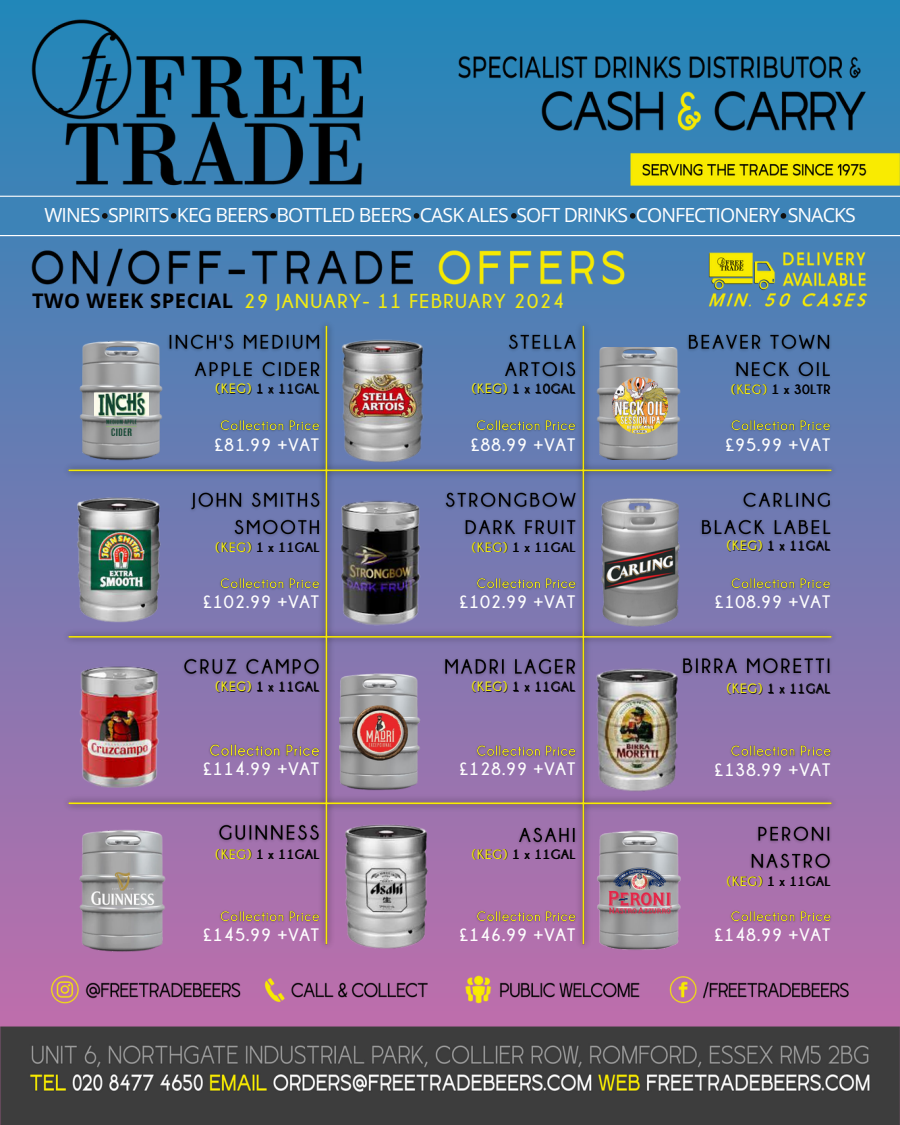
<style>
.page{position:relative;width:900px;height:1125px;background:#fff}
.page>*{position:absolute;margin:0;border:0;box-sizing:border-box;transform-origin:0 0}
.t1{font:700 20.1px "Champagne Limousines";letter-spacing:.08em;color:#f3eb12}
.t2{font:700 20.1px "Open Sans";letter-spacing:.03em;color:#000}
.t3{font:19.5px "Open Sans";letter-spacing:-.045em;color:#fff}
.t4{font:700 18px "Champagne Limousines";letter-spacing:.05em;color:#fefefe}
.t5{font:700 13.5px "Champagne Limousines";letter-spacing:.05em;color:#000}
.s1{color:#f3eb12}
.s2{color:rgb(0 0 0/.75)}
</style>
<div class="page">
<img style="left:0;top:7px;width:900px;height:1118px">
<img style="left:439px;top:486px;width:145px;height:55px">
<img style="left:677px;top:653px;width:164px;height:27px">
<img style="left:511px;top:822px;width:70px;height:28px">
<img style="left:696px;top:486px;width:145px;height:55px">
<img style="left:74px;top:664px;width:88px;height:123px">
<img style="left:594px;top:666px;width:90px;height:128px">
<img style="left:163px;top:328px;width:167px;height:56px">
<img style="left:497px;top:328px;width:89px;height:56px">
<img style="left:337px;top:340px;width:88px;height:123px">
<img style="left:596px;top:348px;width:85px;height:111px">
<img style="left:73px;top:495px;width:91px;height:129px">
<img style="left:594px;top:498px;width:92px;height:129px">
<img style="left:213px;top:819px;width:114px;height:28px">
<img style="left:78px;top:826px;width:92px;height:130px">
<img style="left:339px;top:824px;width:94px;height:127px">
<img style="left:596px;top:829px;width:88px;height:124px">
<img style="left:78px;top:340px;width:86px;height:121px">
<img style="left:336px;top:500px;width:89px;height:126px">
<img style="left:339px;top:671px;width:82px;height:123px">
<img style="left:94px;top:388px;width:54px;height:47px">
<img style="left:612px;top:378px;width:55px;height:55px">
<img style="left:744px;top:820px;width:104px;height:56px">
<img style="left:438px;top:653px;width:144px;height:28px">
<img style="left:683px;top:328px;width:154px;height:56px">
<img style="left:473px;top:742px;width:108px;height:19px">
<img style="left:185px;top:486px;width:142px;height:55px">
<img style="left:728px;top:417px;width:108px;height:19px">
<img style="left:216px;top:574px;width:109px;height:20px">
<img style="left:473px;top:574px;width:108px;height:20px">
<img style="left:728px;top:742px;width:108px;height:19px">
<img style="left:473px;top:907px;width:108px;height:20px">
<img style="left:728px;top:907px;width:108px;height:20px">
<img style="left:728px;top:574px;width:108px;height:20px">
<img style="left:216px;top:417px;width:109px;height:19px">
<img style="left:472px;top:417px;width:109px;height:19px">
<img style="left:178px;top:653px;width:149px;height:28px">
<img style="left:204px;top:740px;width:121px;height:22px">
<img style="left:216px;top:907px;width:109px;height:20px">
<div style="left:32px;top:293px;width:200px;height:16px;background:#517fb5"></div>
<svg style="left:0;top:234px;width:900px;height:2px"></svg>
<div style="left:0;top:197px;width:900px;height:37px;background:#3d83b7"></div>
<hr style="left:0;top:196px;width:900px;height:1px;background:#fff">
<svg style="left:102px;top:213px;width:6px;height:6px"></svg>
<svg style="left:171px;top:213px;width:5px;height:6px"></svg>
<svg style="left:414px;top:213px;width:5px;height:6px"></svg>
<svg style="left:270px;top:213px;width:6px;height:6px"></svg>
<svg style="left:511px;top:213px;width:6px;height:6px"></svg>
<svg style="left:630px;top:213px;width:6px;height:6px"></svg>
<svg style="left:781px;top:213px;width:5px;height:6px"></svg>
<p class="t3" style="left:44px;top:202px;width:813px">WINES SPIRITS KEG BEERS BOTTLED BEERS CASK ALES SOFT DRINKS CONFECTIONERY SNACKS</p>
<h3 class="t2" style="left:32px;top:286px;width:203px">TWO WEEK SPECIAL</h3>
<p class="t1" style="left:244px;top:290px;width:322px">29 JANUARY- 11 FEBRUARY 2024</p>
<h3 class="t5" style="left:216px;top:381px;width:105px"><span class="s1">(KEG)</span> 1 x 11GAL</h3>
<p class="t5" style="left:472px;top:381px;width:104px"><span class="s2">(KEG)</span> 1 x 10GAL</p>
<p class="t5" style="left:731px;top:382px;width:101px"><span class="s1">(KEG)</span> 1 x 30LTR</p>
<p class="t4" style="left:215px;top:434px;width:106px">£81.99 +VAT</p>
<p class="t4" style="left:471px;top:434px;width:106px">£88.99 +VAT</p>
<p class="t4" style="left:726px;top:434px;width:106px">£95.99 +VAT</p>
<p class="t5" style="left:216px;top:539px;width:105px"><span class="s1">(KEG)</span> 1 x 11GAL</p>
<p class="t5" style="left:472px;top:539px;width:105px"><span class="s1">(KEG)</span> 1 x 11GAL</p>
<p class="t5" style="left:727px;top:538px;width:105px"><span class="s1">(KEG)</span> 1 x 11GAL</p>
<p class="t4" style="left:204px;top:592px;width:117px">£102.99 +VAT</p>
<h3 class="t4" style="left:460px;top:592px;width:117px">£102.99 +VAT</h3>
<p class="t4" style="left:715px;top:592px;width:117px">£108.99 +VAT</p>
<p class="t5" style="left:216px;top:679px;width:105px"><span class="s1">(KEG)</span> 1 x 11GAL</p>
<p class="t5" style="left:472px;top:679px;width:105px"><span class="s1">(KEG)</span> 1 x 11GAL</p>
<p class="t5" style="left:727px;top:681px;width:105px"><span class="s1">(KEG)</span> 1 x 11GAL</p>
<h3 class="t4" style="left:204px;top:759px;width:117px">£114.99 +VAT</h3>
<h3 class="t4" style="left:460px;top:759px;width:117px">£128.99 +VAT</h3>
<p class="t4" style="left:715px;top:760px;width:117px">£138.99 +VAT</p>
<p class="t5" style="left:216px;top:846px;width:104px"><span class="s2">(KEG)</span> 1 x 11GAL</p>
<h1 class="t5" style="left:472px;top:847px;width:105px"><span class="s1">(KEG)</span> 1 x 11GAL</h1>
<p class="t5" style="left:727px;top:874px;width:105px"><span class="s1">(KEG)</span> 1 x 11GAL</p>
<h3 class="t4" style="left:204px;top:925px;width:117px">£145.99 +VAT</h3>
<p class="t4" style="left:460px;top:925px;width:117px">£146.99 +VAT</p>
<h3 class="t4" style="left:715px;top:925px;width:117px">£148.99 +VAT</h3>
</div>
